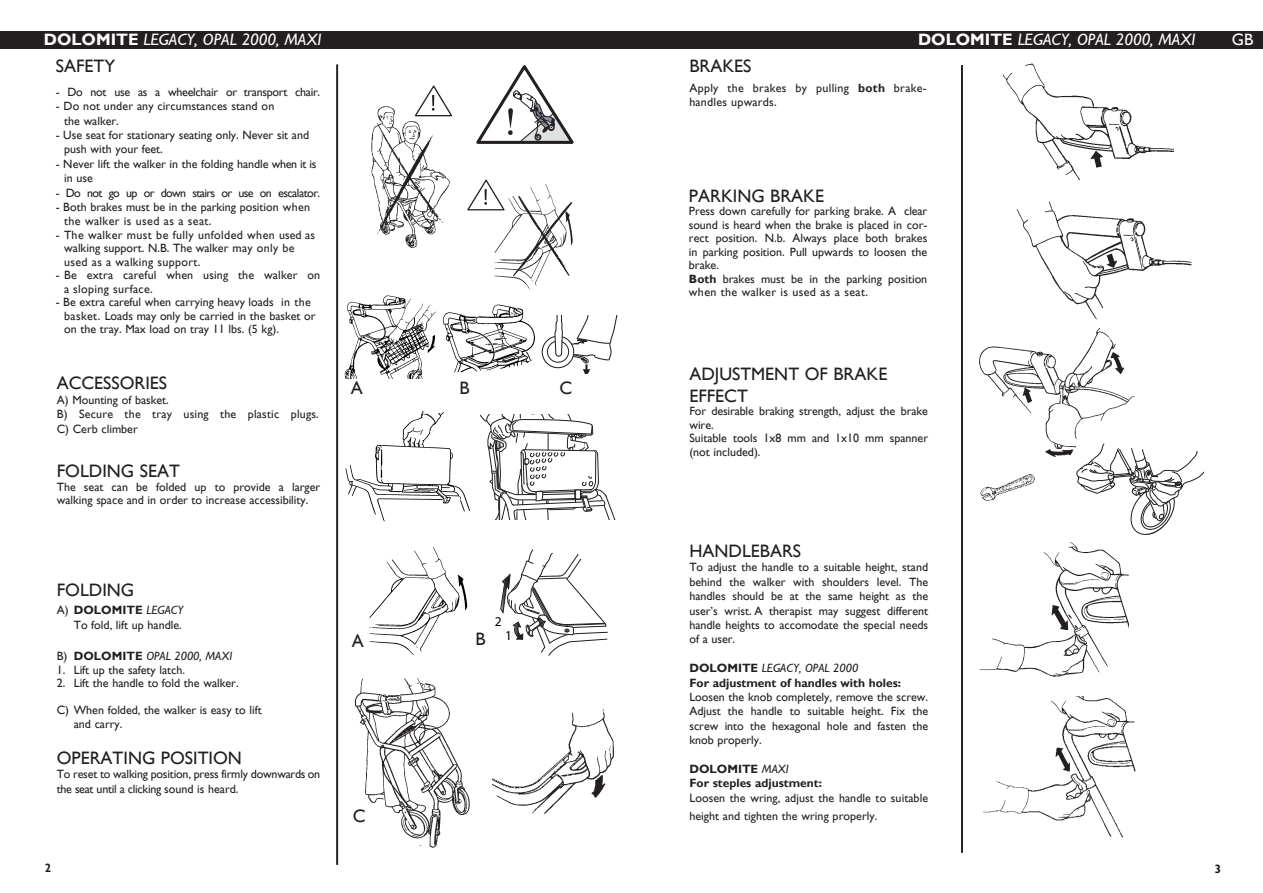
<style>
.page{position:relative;width:1263px;height:893px;background:#fff}
.page>*{position:absolute;margin:0;border:0;box-sizing:border-box;transform-origin:0 0}
.t1{font:18px "Gill Sans";color:#231f20}
.t2{font:italic 16.5px "Gill Sans";color:#fff}
.t3{font:16.5px "Gill Sans";color:#fff}
.t4{font:13.5px "Myriad Pro";color:#000}
.Bröd{font:12px/14.4px "Gill Sans";color:#231f20}
.Bröd-2{font:12px/13.5px "Gill Sans";letter-spacing:.025em;color:#231f20}
.t5{font:700 12px "Gill Sans";color:#231f20}
.Rubrik_Bröd{font:12px/13.5px "Gill Sans";color:#231f20}
.Rubrik_Bröd-2{font:12px/13.5px "Gill Sans";letter-spacing:.025em;color:#231f20}
.Bröd-3{font:12px "Gill Sans";letter-spacing:-.025em;color:#231f20}
.Bröd-4{font:12px "Gill Sans";letter-spacing:-.05em;color:#231f20}
.t6{font:italic 12px "Gill Sans";color:#231f20}
.t7{font:700 12px "Gill Sans Condensed";color:#231f20}
.s1{font-weight:700;font-style:normal}
.s2{font-weight:400}
.s3{font-weight:700}
</style>
<div class="page">
<div style="left:0;top:31px;width:1263px;height:17px;background:#231f20"></div>
<img style="left:979px;top:335px;width:155px;height:122px">
<img style="left:979px;top:543px;width:150px;height:134px">
<img style="left:345px;top:411px;width:125px;height:111px">
<img style="left:371px;top:106px;width:79px;height:142px">
<img style="left:983px;top:696px;width:153px;height:142px">
<img style="left:344px;top:295px;width:191px;height:83px">
<svg style="left:500px;top:549px;width:108px;height:107px"></svg>
<img style="left:354px;top:678px;width:116px;height:170px">
<img style="left:1004px;top:64px;width:170px;height:115px">
<img style="left:1016px;top:201px;width:175px;height:119px">
<svg style="left:481px;top:415px;width:134px;height:104px"></svg>
<div style="left:1082px;top:671px;width:22px;height:11px;background:#fff;border-radius:50%"></div>
<svg style="left:541px;top:315px;width:76px;height:58px"></svg>
<div style="left:1076px;top:439px;width:127px;height:102px;background:#fff"></div>
<svg style="left:1076px;top:443px;width:127px;height:92px"></svg>
<img style="left:980px;top:474px;width:55px;height:27px">
<img style="left:492px;top:710px;width:122px;height:104px">
<img style="left:369px;top:547px;width:99px;height:109px">
<svg style="left:476px;top:65px;width:98px;height:79px"></svg>
<img style="left:494px;top:184px;width:79px;height:105px">
<svg style="left:513px;top:196px;width:59px;height:81px"></svg>
<hr style="left:337px;top:65px;width:1px;height:800px;background:#231f20">
<hr style="left:961px;top:65px;width:2px;height:787px;background:#231f20">
<svg style="left:414px;top:85px;width:39px;height:32px"></svg>
<svg style="left:467px;top:180px;width:39px;height:32px"></svg>
<p class="t2" style="left:44px;top:30px;width:279px"><span class="s1">dolomite</span> lEGACY, OPAL 2000, MAXI</p>
<p class="t2" style="left:918px;top:30px;width:279px"><span class="s1">dolomite</span> lEGACY, OPAL 2000, MAXI</p>
<p class="t3" style="left:1232px;top:30px;width:23px">GB</p>
<p class="t1" style="left:56px;top:56px;width:61px">Saf ety</p>
<p class="Bröd-3" style="left:56px;top:85px;width:266px">- Do not use as a wheelchair or transport chair.</p>
<p class="Bröd" style="left:56px;top:99px;width:220px">- Do not under any circumstances stand on</p>
<p class="Bröd" style="left:64px;top:113px;width:56px">the walker.</p>
<p class="Bröd" style="left:64px;top:128px;width:246px;text-indent:-9px">- Use seat for stationary seating only. Never sit and push with your feet.</p>
<p class="Bröd" style="left:64px;top:157px;width:254px;text-indent:-9px">- Never lift the walker in the folding handle when it is in use</p>
<p class="Bröd-4" style="left:56px;top:186px;width:266px">- Do not go up or down stairs or use on escalator.</p>
<p class="Bröd" style="left:64px;top:200px;width:248px;text-indent:-9px">- Both brakes must be in the parking position when the walker is used as a seat.</p>
<p class="Bröd-2" style="left:64px;top:228px;width:252px;text-indent:-9px">- The walker must be fully unfolded when used as walking support. N.B. The walker may only be</p>
<p class="Bröd-2" style="left:64px;top:255px;width:138px">used as a walking support.</p>
<p class="Bröd" style="left:64px;top:269px;width:257px;line-height:13.5px;text-indent:-9px">- Be extra careful when using the walker on a sloping surface.</p>
<p class="Bröd" style="left:64px;top:296px;width:253px;line-height:13.5px;text-indent:-9px">- Be extra careful when carrying heavy loads in the basket. Loads may only be carried in the basket or on the tray. Max load on tray 11 lbs. (5 kg).</p>
<p class="t1" style="left:57px;top:373px;width:112px">Acc esso ries</p>
<p class="Bröd" style="left:57px;top:393px;width:114px">A) Mounting of basket.</p>
<p class="Bröd" style="left:57px;top:407px;width:264px">B) Secure the tray using the plastic plugs.<br>C) Cerb climber</p>
<p class="t1" style="left:57px;top:461px;width:21px">Folding</p>
<p class="t1" style="left:140px;top:461px;width:30px">Seat</p>
<p class="Bröd" style="left:57px;top:480px;width:265px;line-height:13.5px">The seat can be folded up to provide a larger walking space and in order to increase accessibility.</p>
<p class="t1" style="left:351px;top:378px;width:14px">A</p>
<p class="t1" style="left:459px;top:377px;width:12px">B</p>
<p class="t1" style="left:560px;top:377px;width:14px">C</p>
<p class="t1" style="left:57px;top:580px;width:21px">Folding</p>
<p class="t5" style="left:57px;top:603px;width:27px"><span class="s2">A)</span> DOLOMITE</p>
<p class="t6" style="left:146px;top:603px;width:39px">LEGACY</p>
<p class="Bröd" style="left:74px;top:617px;width:110px">To fold, lift up handle.</p>
<p class="t5" style="left:57px;top:649px;width:27px"><span class="s2">B)</span> DOLOMITE</p>
<p class="t6" style="left:146px;top:649px;width:88px">OPAL 2000, MAXI</p>
<p class="Bröd" style="left:57px;top:662px;width:130px">1. Lift up the safety latch.</p>
<p class="Bröd" style="left:57px;top:676px;width:183px">2. Lift the handle to fold the walker.</p>
<p class="Bröd" style="left:74px;top:703px;width:190px;line-height:13.5px;text-indent:-17px">C) When folded, the walker is easy to lift and carry.</p>
<p class="t1" style="left:57px;top:747px;width:187px">OPERATING POSITION</p>
<p class="Bröd" style="left:57px;top:767px;width:265px">To reset to walking position, press firmly downwards on the seat until a clicking sound is heard.</p>
<p class="t1" style="left:352px;top:630px;width:14px">A</p>
<p class="t1" style="left:475px;top:628px;width:12px">B</p>
<p class="t4" style="left:495px;top:613px;width:8px">2</p>
<p class="t4" style="left:505px;top:627px;width:8px">1</p>
<p class="t1" style="left:353px;top:806px;width:14px">C</p>
<p class="t1" style="left:689px;top:56px;width:64px">Brakes</p>
<p class="Rubrik_Bröd-2" style="left:689px;top:81px;width:239px">Apply the brakes by pulling <span class="s3">both</span> brake&shy;handles upwards.</p>
<p class="t1" style="left:689px;top:185px;width:125px">PARKING BRAKE</p>
<p class="Bröd" style="left:689px;top:205px;width:240px;line-height:13.5px;text-align:justify">Press down carefully for parking brake. A clear sound is heard when the brake is placed in cor&shy;rect position. N.b. Always place both brakes in parking position. Pull upwards to loosen the brake.</p>
<p class="Rubrik_Bröd" style="left:689px;top:272px;width:240px"><span class="s3">Both</span> brakes must be in the parking position when the walker is used as a seat.</p>
<p class="t1" style="left:689px;top:363px;width:188px">ADJUSTMENT OF BRAKE</p>
<p class="t1" style="left:689px;top:385px;width:60px">EFFECT</p>
<p class="Bröd" style="left:689px;top:404px;width:240px;line-height:13.5px">For desirable braking strength, adjust the brake wire.</p>
<p class="Bröd" style="left:689px;top:431px;width:240px;line-height:13.5px">Suitable tools 1x8 mm and 1x10 mm spanner (not included).</p>
<p class="t1" style="left:689px;top:540px;width:103px">HANDLEBARS</p>
<p class="Bröd" style="left:689px;top:560px;width:240px;text-align:justify">To adjust the handle to a suitable height, stand behind the walker with shoulders level. The handles should be at the same height as the user’s wrist. A therapist may suggest different handle heights to accomodate the special needs of a user.</p>
<p class="t5" style="left:689px;top:661px;width:10px">DOLOMITE</p>
<p class="t6" style="left:762px;top:661px;width:98px">LEGACY, OPAL 2000</p>
<p class="t5" style="left:689px;top:675px;width:213px">For adjustment of handles with holes:</p>
<p class="Bröd" style="left:689px;top:690px;width:240px;text-align:justify">Loosen the knob completely, remove the screw.<br>Adjust the handle to suitable height. Fix the screw into the hexagonal hole and fasten the knob properly.</p>
<p class="t5" style="left:689px;top:762px;width:10px">DOLOMITE</p>
<p class="t6" style="left:762px;top:762px;width:28px">MAXI</p>
<p class="t5" style="left:689px;top:776px;width:134px">For steples adjustment:</p>
<p class="Bröd" style="left:689px;top:789px;width:240px;line-height:18px">Loosen the wring, adjust the handle to suitable height and tighten the wring properly.</p>
<p class="t7" style="left:45px;top:861px;width:8px">2</p>
<p class="t7" style="left:1215px;top:861px;width:8px">3</p>
</div>
